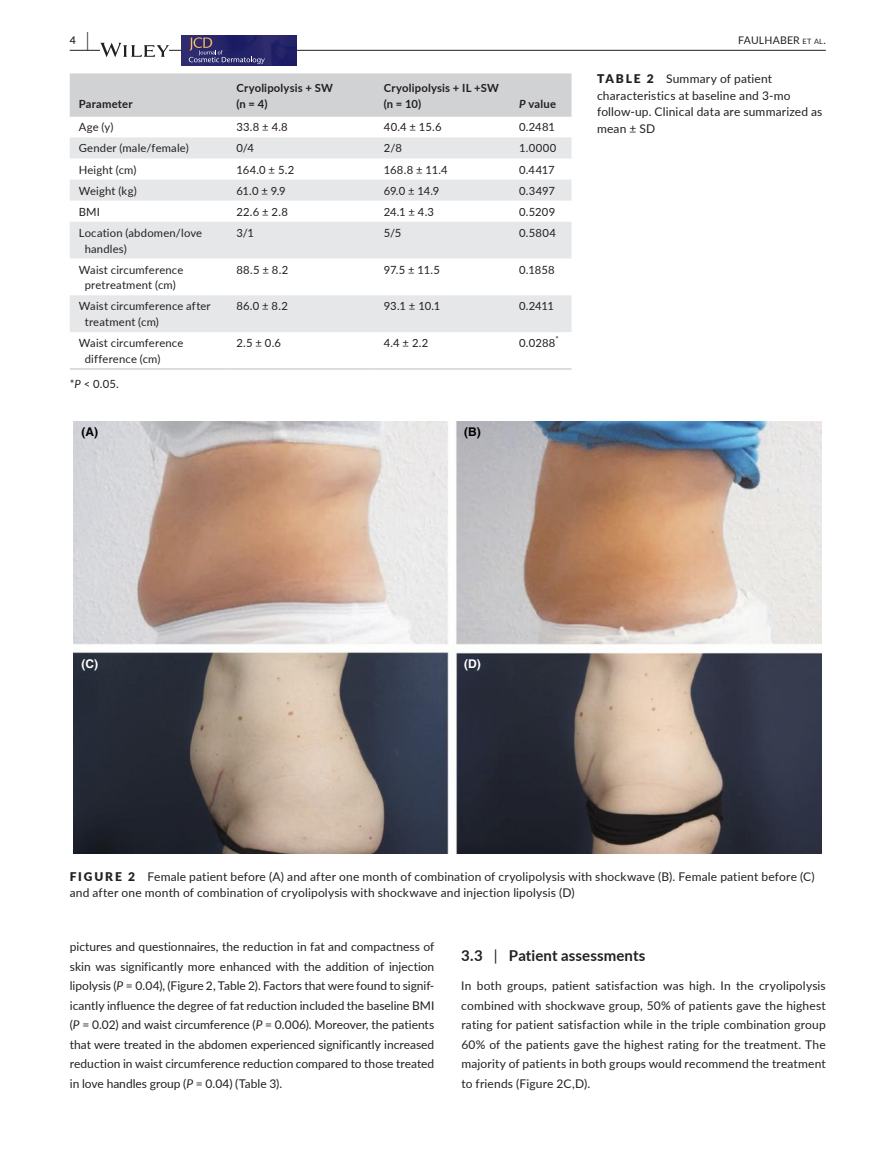
<style>
.page{position:relative;width:893px;height:1174px;background:#fff}
.page>*{position:absolute;margin:0;border:0;box-sizing:border-box;transform-origin:0 0}
.t1{font:700 15px "Lato";letter-spacing:.005em;color:#231f20}
.t2{font:12px/19.5px "Lato";letter-spacing:.015em;color:#231f20;text-align:justify}
.t3{font:700 12px "Helvetica";color:#000}
.t4{font:700 12px "Helvetica";color:#fff}
.t5{font:11.25px/15.8px "Lato";letter-spacing:.015em;color:#231f20}
.t6{font:700 11.25px/15.8px "Lato";letter-spacing:.02em;color:#231f20}
.t7{font:10.5px "Lato";letter-spacing:.02em;color:#231f20}
.t8{font:600 10.5px "Lato";color:#231f20}
.t9{font:7.8px "Lato";color:#231f20}
.s1{font-size:19.5px}
.s2{font-size:7.35px}
.s3{font-style:italic}
.s4{font-weight:900}
.s5{font-weight:400}
</style>
<div class="page">
<hr style="left:70px;top:50px;width:756px;height:1px;background:#231f20">
<svg style="left:100px;top:43px;width:69px;height:14px"></svg>
<img style="left:181px;top:35px;width:115px;height:30px">
<svg style="left:189px;top:37px;width:76px;height:27px;background:#3d3a73"></svg>
<div style="left:70px;top:73px;width:501px;height:44px;background:#d1d2d4"></div>
<svg style="left:70px;top:137px;width:501px;height:195px;fill:#e6e7e9"></svg>
<hr style="left:70px;top:368px;width:157px;height:2px;background:#d1d2d4">
<hr style="left:227px;top:368px;width:148px;height:2px;background:#d1d2d4">
<hr style="left:375px;top:368px;width:135px;height:2px;background:#d1d2d4">
<hr style="left:510px;top:368px;width:61px;height:2px;background:#d1d2d4">
<img style="left:74px;top:421px;width:748px;height:433px">
<p class="t8" style="left:70px;top:33px;width:21px">4 <span class="s1">|</span></p>
<p class="t7" style="left:738px;top:33px;width:89px">FAULHABER <span class="s2">et al</span>.</p>
<p class="t6" style="left:79px;top:95px;width:55px">Parameter</p>
<p class="t6" style="left:236px;top:79px;width:98px">Cryolipolysis + SW (n = 4)</p>
<p class="t6" style="left:384px;top:79px;width:117px">Cryolipolysis + IL +SW (n = 10)</p>
<p class="t6" style="left:519px;top:95px;width:38px"><span class="s3">P</span> value</p>
<p class="t5" style="left:79px;top:119px;width:36px">Age (y)</p>
<p class="t5" style="left:236px;top:119px;width:53px">33.8 ± 4.8</p>
<p class="t5" style="left:384px;top:119px;width:59px">40.4 ± 15.6</p>
<p class="t5" style="left:519px;top:119px;width:37px">0.2481</p>
<p class="t5" style="left:79px;top:140px;width:112px">Gender (male/female)</p>
<p class="t5" style="left:236px;top:140px;width:19px">0/4</p>
<p class="t5" style="left:384px;top:140px;width:20px">2/8</p>
<p class="t5" style="left:519px;top:140px;width:39px">1.0000</p>
<p class="t5" style="left:79px;top:161px;width:59px">Height (cm)</p>
<p class="t5" style="left:236px;top:161px;width:59px">164.0 ± 5.2</p>
<p class="t5" style="left:384px;top:161px;width:65px">168.8 ± 11.4</p>
<p class="t5" style="left:519px;top:161px;width:37px">0.4417</p>
<p class="t5" style="left:79px;top:182px;width:60px">Weight (kg)</p>
<p class="t5" style="left:236px;top:182px;width:51px">61.0 ± 9.9</p>
<p class="t5" style="left:384px;top:182px;width:57px">69.0 ± 14.9</p>
<p class="t5" style="left:519px;top:182px;width:37px">0.3497</p>
<p class="t5" style="left:79px;top:203px;width:23px">BMI</p>
<p class="t5" style="left:236px;top:203px;width:53px">22.6 ± 2.8</p>
<p class="t5" style="left:384px;top:203px;width:52px">24.1 ± 4.3</p>
<p class="t5" style="left:519px;top:203px;width:38px">0.5209</p>
<p class="t5" style="left:85px;top:224px;width:119px;text-indent:-6px">Location (abdomen/love handles)</p>
<p class="t5" style="left:236px;top:224px;width:19px">3/1</p>
<p class="t5" style="left:384px;top:224px;width:19px">5/5</p>
<p class="t5" style="left:519px;top:224px;width:38px">0.5804</p>
<p class="t5" style="left:79px;top:261px;width:106px;text-align:center">Waist circumference pretreatment (cm)</p>
<p class="t5" style="left:236px;top:261px;width:53px">88.5 ± 8.2</p>
<p class="t5" style="left:384px;top:261px;width:58px">97.5 ± 11.5</p>
<p class="t5" style="left:519px;top:261px;width:37px">0.1858</p>
<p class="t5" style="left:85px;top:298px;width:127px;text-indent:-6px">Waist circumference after treatment (cm)</p>
<p class="t5" style="left:236px;top:298px;width:53px">86.0 ± 8.2</p>
<p class="t5" style="left:384px;top:298px;width:58px">93.1 ± 10.1</p>
<p class="t5" style="left:519px;top:298px;width:36px">0.2411</p>
<p class="t5" style="left:85px;top:335px;width:100px;text-indent:-6px">Waist circumference difference (cm)</p>
<p class="t5" style="left:236px;top:335px;width:46px">2.5 ± 0.6</p>
<p class="t5" style="left:384px;top:335px;width:46px">4.4 ± 2.2</p>
<p class="t5" style="left:519px;top:335px;width:38px">0.0288</p>
<p class="t9" style="left:555px;top:334px;width:5px">*</p>
<p class="t5" style="left:70px;top:375px;width:50px">*<span class="s3">P</span> &lt; 0.05.</p>
<p class="t3" style="left:81px;top:424px;width:18px">(A)</p>
<p class="t3" style="left:464px;top:424px;width:18px">(B)</p>
<p class="t2" style="left:597px;top:70px;width:227px;line-height:16.5px;text-align:left"><span class="s4">TABLE 2</span> Summary of patient characteristics at baseline and 3‐mo follow‐up. Clinical data are summarized as mean ± SD</p>
<p class="t4" style="left:81px;top:656px;width:18px">(C)</p>
<p class="t4" style="left:464px;top:656px;width:18px">(D)</p>
<p class="t2" style="left:70px;top:867px;width:746px;line-height:16.5px"><span class="s4">FIGURE 2</span> Female patient before (A) and after one month of combination of cryolipolysis with shockwave (B). Female patient before (C) and after one month of combination of cryolipolysis with shockwave and injection lipolysis (D)</p>
<p class="t2" style="left:70px;top:936px;width:366px">pictures and questionnaires, the reduction in fat and compactness of skin was significantly more enhanced with the addition of injection lipolysis (<span class="s3">P</span> = 0.04), (Figure 2, Table 2). Factors that were found to signif‐ icantly influence the degree of fat reduction included the baseline BMI (<span class="s3">P</span> = 0.02) and waist circumference (<span class="s3">P</span> = 0.006). Moreover, the patients that were treated in the abdomen experienced significantly increased reduction in waist circumference reduction compared to those treated in love handles group (<span class="s3">P</span> = 0.04) (Table 3).</p>
<p class="t1" style="left:461px;top:944px;width:186px">3.3 <span class="s5">|</span> Patient assessments</p>
<p class="t2" style="left:461px;top:975px;width:366px">In both groups, patient satisfaction was high. In the cryolipolysis combined with shockwave group, 50% of patients gave the highest rating for patient satisfaction while in the triple combination group 60% of the patients gave the highest rating for the treatment. The majority of patients in both groups would recommend the treatment to friends (Figure 2C,D).</p>
</div>
